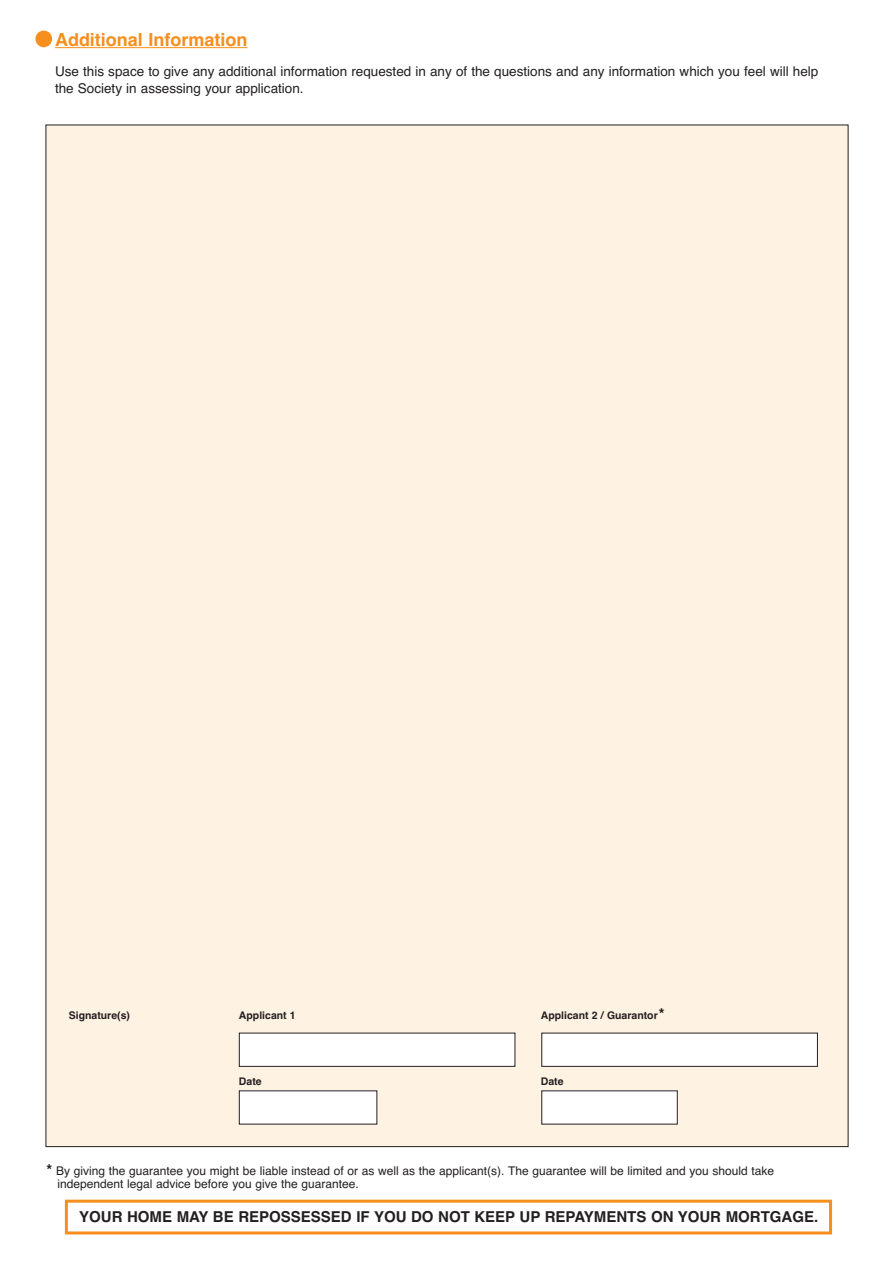
<style>
.page{position:relative;width:893px;height:1263px;background:#fff}
.page>*{position:absolute;margin:0;border:0;box-sizing:border-box;transform-origin:0 0}
.t1{font:150px "Times";color:#f68f1e}
.t2{font:700 18px "Helvetica";color:#f68f1e}
.t3{font:700 15px "Helvetica";color:#231f20}
.t4{font:13.5px/16.5px "Helvetica";color:#231f20}
.t5{font:12px/13.5px "Helvetica";color:#231f20}
.t6{font:700 10.5px "Helvetica";color:#231f20}
.s1{font-size:15px}
.s2{font-weight:700;font-size:15px}
</style>
<div class="page">
<hr style="left:55px;top:47px;width:192px;height:1px;background:#f68f1e">
<div style="left:46px;top:125px;width:802px;height:1021px;background:#fef2e3"></div>
<div style="left:239px;top:1033px;width:276px;height:33px;background:#fff"></div>
<div style="left:239px;top:1033px;width:276px;height:34px;border:1px solid #231f20"></div>
<div style="left:542px;top:1033px;width:275px;height:33px;background:#fff"></div>
<div style="left:541px;top:1033px;width:277px;height:34px;border:1px solid #231f20"></div>
<div style="left:239px;top:1091px;width:138px;height:33px;background:#fff"></div>
<div style="left:542px;top:1091px;width:135px;height:33px;background:#fff"></div>
<div style="left:65px;top:1200px;width:767px;height:34px;border:3px solid #f68f1e"></div>
<h1 class="t1" style="left:19px;top:-94px;width:39px">.</h1>
<h2 class="t2" style="left:55px;top:29px;width:194px">Additional Information</h2>
<p class="t4" style="left:55px;top:63px;width:765px">Use this space to give any additional information requested in any of the questions and any information which you feel will help the Society in assessing your application.</p>
<p class="t6" style="left:69px;top:1009px;width:63px">Signature(s)</p>
<p class="t6" style="left:239px;top:1009px;width:58px">Applicant 1</p>
<p class="t6" style="left:541px;top:1009px;width:125px">Applicant 2 / Guarantor<span class="s1">*</span></p>
<p class="t6" style="left:239px;top:1075px;width:24px">Date</p>
<p class="t6" style="left:541px;top:1075px;width:24px">Date</p>
<p class="t5" style="left:58px;top:1164px;width:718px;text-indent:-11px"><span class="s2">*</span> By giving the guarantee you might be liable instead of or as well as the applicant(s). The guarantee will be limited and you should take independent legal advice before you give the guarantee.</p>
<p class="t3" style="left:79px;top:1208px;width:740px">YOUR HOME MAY BE REPOSSESSED IF YOU DO NOT KEEP UP REPAYMENTS ON YOUR MORTGAGE.</p>
</div>
